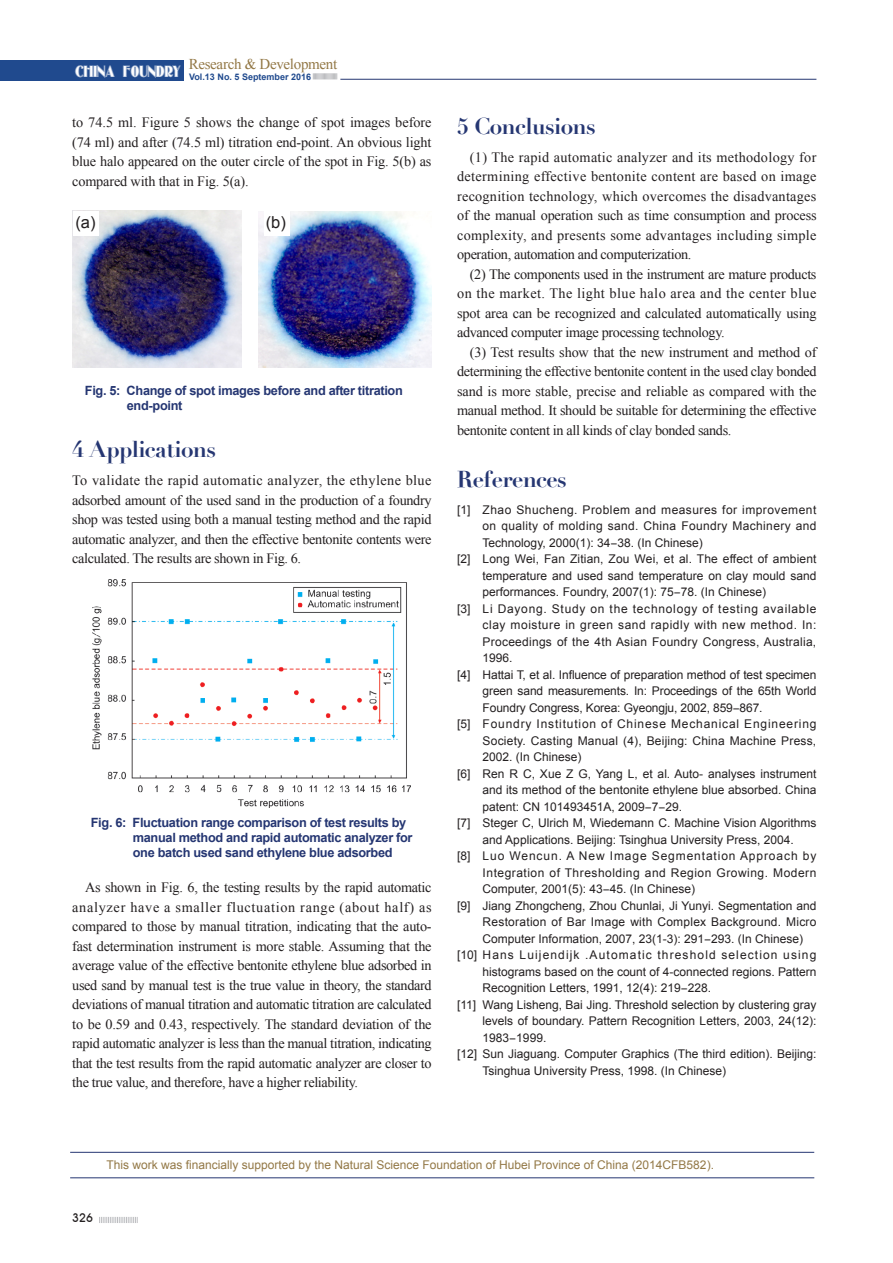
<style>
.page{position:relative;width:893px;height:1263px;background:#fff}
.page>*{position:absolute;margin:0;border:0;box-sizing:border-box;transform-origin:0 0}
.大标新{font:700 22.5px "Didot";letter-spacing:-.025em;color:#253672}
._13-图片说明{font:16.5px "Arial";color:#231f20}
.t1{font:15.6px "Oldgate Lane Outline";color:#fff}
.t2{font:15px "Times New Roman";letter-spacing:-.02em;color:#937846}
._07-正文{font:14.25px/19.5px "Times New Roman";letter-spacing:-.025em;color:#231f20;text-align:justify}
._13-图片说明-2{font:700 12.75px/15px "Arial";letter-spacing:-.025em;color:#253672}
._14-参考文献{font:12px/16.5px "Arial";color:#231f20;text-align:justify}
._14-参考文献-2{font:12px "Arial";color:#937846}
.t3{font:500 12px "Avant Garde IT Cby BT";color:#231f20}
.t4{font:700 9px "Arial";color:#204a8e}
</style>
<div class="page">
<svg style="left:99px;top:1217px;width:39px;height:6px"></svg>
<div style="left:0;top:60px;width:184px;height:21px;background:#204a8e"></div>
<svg style="left:313px;top:73px;width:24px;height:6px"></svg>
<hr style="left:340px;top:79px;width:476px;height:1px;background:#253672">
<img style="left:93px;top:580px;width:317px;height:228px">
<hr style="left:70px;top:1152px;width:744px;height:1px;background:#253672">
<hr style="left:70px;top:1177px;width:744px;height:1px;background:#253672">
<img style="left:259px;top:211px;width:172px;height:157px">
<img style="left:72px;top:211px;width:170px;height:156px">
<div style="left:73px;top:211px;width:26px;height:24px;background:#fff"></div>
<div style="left:264px;top:211px;width:25px;height:24px;background:#fff"></div>
<p class="t1" style="left:75px;top:62px;width:107px">CHINA FOUNDRY</p>
<p class="t2" style="left:189px;top:54px;width:150px">Research &amp; Development</p>
<p class="t4" style="left:189px;top:70px;width:123px">Vol.13 No. 5 September 2016</p>
<p class="_07-正文" style="left:72px;top:113px;width:361px">to 74.5 ml. Figure 5 shows the change of spot images before (74 ml) and after (74.5 ml) titration end-point. An obvious light blue halo appeared on the outer circle of the spot in Fig. 5(b) as compared with that in Fig. 5(a).</p>
<p class="_13-图片说明" style="left:75px;top:212px;width:22px">(a)</p>
<p class="_13-图片说明" style="left:266px;top:212px;width:22px">(b)</p>
<p class="_13-图片说明-2" style="left:127px;top:383px;width:277px;text-indent:-42px">Fig. 5: Change of spot images before and after titration end-point</p>
<p class="大标新" style="left:72px;top:435px;width:146px">4 Applications</p>
<p class="_07-正文" style="left:72px;top:471px;width:361px">To validate the rapid automatic analyzer, the ethylene blue adsorbed amount of the used sand in the production of a foundry shop was tested using both a manual testing method and the rapid automatic analyzer, and then the effective bentonite contents were calculated. The results are shown in Fig. 6.</p>
<p class="_13-图片说明-2" style="left:133px;top:816px;width:281px;text-indent:-42px">Fig. 6: Fluctuation range comparison of test results by manual method and rapid automatic analyzer for one batch used sand ethylene blue adsorbed</p>
<p class="_07-正文" style="left:72px;top:877px;width:361px;text-indent:13px">As shown in Fig. 6, the testing results by the rapid automatic analyzer have a smaller fluctuation range (about half) as compared to those by manual titration, indicating that the auto&shy;fast determination instrument is more stable. Assuming that the average value of the effective bentonite ethylene blue adsorbed in used sand by manual test is the true value in theory, the standard deviations of manual titration and automatic titration are calculated to be 0.59 and 0.43, respectively. The standard deviation of the rapid automatic analyzer is less than the manual titration, indicating that the test results from the rapid automatic analyzer are closer to the true value, and therefore, have a higher reliability.</p>
<p class="大标新" style="left:457px;top:112px;width:140px">5 Conclusions</p>
<p class="_07-正文" style="left:457px;top:147px;width:361px;text-indent:13px">(1) The rapid automatic analyzer and its methodology for determining effective bentonite content are based on image recognition technology, which overcomes the disadvantages of the manual operation such as time consumption and process complexity, and presents some advantages including simple operation, automation and computerization.</p>
<p class="_07-正文" style="left:457px;top:264px;width:361px;text-indent:13px">(2) The components used in the instrument are mature products on the market. The light blue halo area and the center blue spot area can be recognized and calculated automatically using advanced computer image processing technology.</p>
<p class="_07-正文" style="left:457px;top:342px;width:361px;text-indent:13px">(3) Test results show that the new instrument and method of determining the effective bentonite content in the used clay bonded sand is more stable, precise and reliable as compared with the manual method. It should be suitable for determining the effective bentonite content in all kinds of clay bonded sands.</p>
<p class="大标新" style="left:457px;top:465px;width:111px">References</p>
<p class="_14-参考文献" style="left:483px;top:501px;width:335px;text-indent:-26px">[1] Zhao Shucheng. Problem and measures for improvement on quality of molding sand. China Foundry Machinery and Technology, 2000(1): 34-38. (In Chinese)</p>
<p class="_14-参考文献" style="left:483px;top:551px;width:335px;text-indent:-26px">[2] Long Wei, Fan Zitian, Zou Wei, et al. The effect of ambient temperature and used sand temperature on clay mould sand performances. Foundry, 2007(1): 75-78. (In Chinese)</p>
<p class="_14-参考文献" style="left:483px;top:600px;width:335px;text-indent:-26px">[3] Li Dayong. Study on the technology of testing available clay moisture in green sand rapidly with new method. In:<br>Proceedings of the 4th Asian Foundry Congress, Australia, 1996.</p>
<p class="_14-参考文献" style="left:483px;top:666px;width:335px;text-indent:-26px">[4] Hattai T, et al. Influence of preparation method of test specimen green sand measurements. In: Proceedings of the 65th World Foundry Congress, Korea: Gyeongju, 2002, 859-867.</p>
<p class="_14-参考文献" style="left:483px;top:716px;width:335px;text-indent:-26px">[5] Foundry Institution of Chinese Mechanical Engineering Society. Casting Manual (4), Beijing: China Machine Press, 2002. (In Chinese)</p>
<p class="_14-参考文献" style="left:483px;top:765px;width:335px;text-indent:-26px">[6] Ren R C, Xue Z G, Yang L, et al. Auto- analyses instrument and its method of the bentonite ethylene blue absorbed. China patent: CN 101493451A, 2009-7-29.</p>
<p class="_14-参考文献" style="left:457px;top:815px;width:361px;text-align:center">[7] Steger C, Ulrich M, Wiedemann C. Machine Vision Algorithms and Applications. Beijing: Tsinghua University Press, 2004.</p>
<p class="_14-参考文献" style="left:483px;top:848px;width:335px;text-indent:-26px">[8] Luo Wencun. A New Image Segmentation Approach by Integration of Thresholding and Region Growing. Modern Computer, 2001(5): 43-45. (In Chinese)</p>
<p class="_14-参考文献" style="left:483px;top:897px;width:335px;text-indent:-26px">[9] Jiang Zhongcheng, Zhou Chunlai, Ji Yunyi. Segmentation and Restoration of Bar Image with Complex Background. Micro Computer Information, 2007, 23(1-3): 291-293. (In Chinese)</p>
<p class="_14-参考文献" style="left:483px;top:947px;width:335px;text-indent:-26px">[10] Hans Luijendijk .Automatic threshold selection using histograms based on the count of 4-connected regions. Pattern Recognition Letters, 1991, 12(4): 219-228.</p>
<p class="_14-参考文献" style="left:483px;top:996px;width:335px;text-indent:-26px">[11] Wang Lisheng, Bai Jing. Threshold selection by clustering gray levels of boundary. Pattern Recognition Letters, 2003, 24(12):<br>1983-1999.</p>
<p class="_14-参考文献" style="left:483px;top:1046px;width:335px;text-indent:-26px">[12] Sun Jiaguang. Computer Graphics (The third edition). Beijing:<br>Tsinghua University Press, 1998. (In Chinese)</p>
<p class="_14-参考文献-2" style="left:106px;top:1156px;width:609px">This work was financially supported by the Natural Science Foundation of Hubei Province of China (2014CFB582).</p>
<p class="t3" style="left:72px;top:1211px;width:22px">326</p>
</div>
